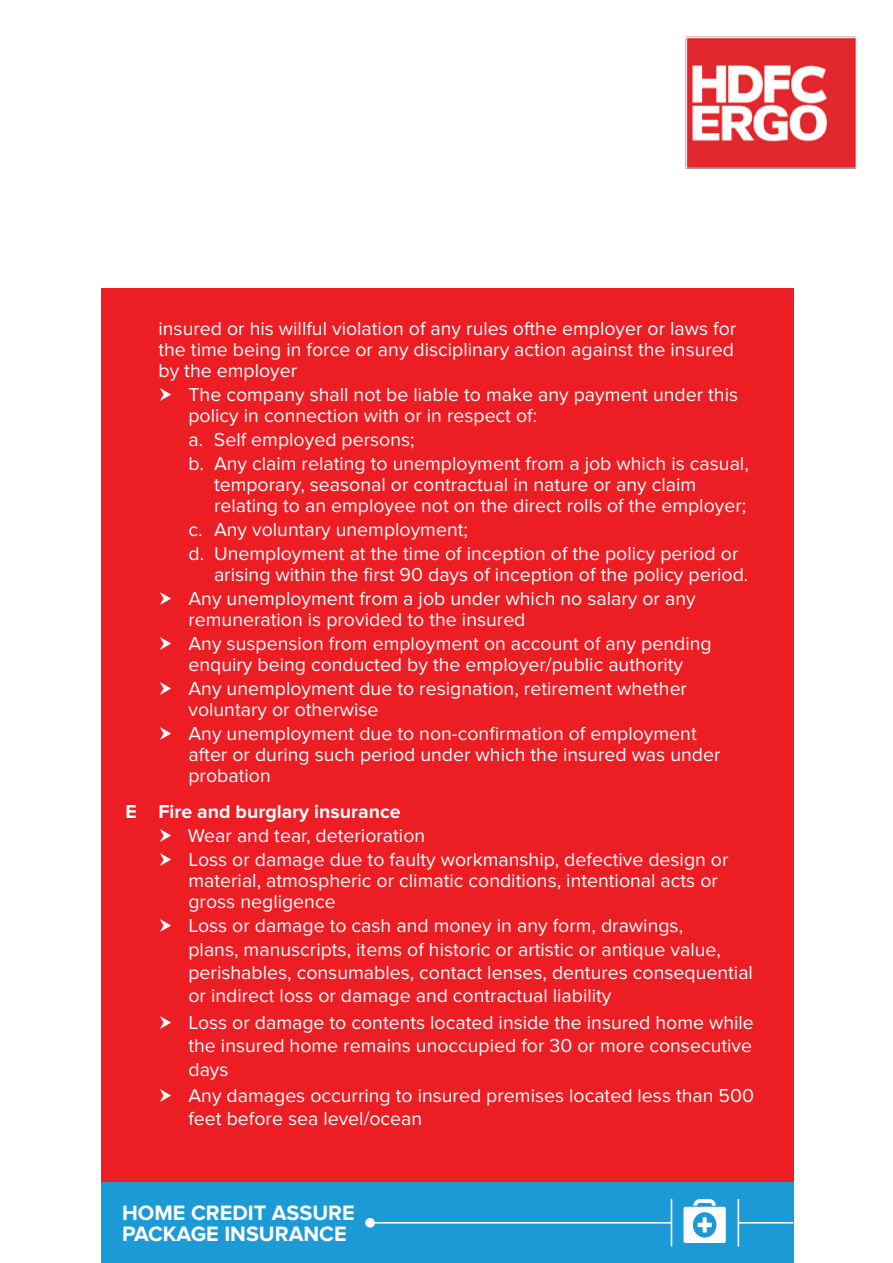
<style>
.page{position:relative;width:893px;height:1263px;background:#fff}
.page>*{position:absolute;margin:0;border:0;box-sizing:border-box;transform-origin:0 0}
.t1{font:700 21.6px/21.6px "Proxima Nova";color:#fff}
.t2{font:19.5px/24px "Proxima Nova";color:#fff}
.t3{font:700 19.5px "Proxima Nova";color:#fff}
</style>
<div class="page">
<div style="left:101px;top:288px;width:692px;height:894px;background:#ed1d24"></div>
<img style="left:685px;top:36px;width:173px;height:133px">
<div style="left:101px;top:1182px;width:692px;height:81px;background:#1c9ad6"></div>
<svg style="left:365px;top:1199px;width:428px;height:47px"></svg>
<p class="t2" style="left:158px;top:319px;width:579px;line-height:21px;text-align:justify">insured or his willful violation of any rules ofthe employer or laws for the time being in force or any disciplinary action against the insured by the employer</p>
<p class="t2" style="left:188px;top:385px;width:551px;line-height:21px">The company shall not be liable to make any payment under this policy in connection with or in respect of:</p>
<p class="t2" style="left:188px;top:428px;width:562px">a. Self employed persons;<br>b. Any claim relating to unemployment from a job which is casual,</p>
<p class="t2" style="left:214px;top:475px;width:534px;line-height:21px">temporary, seasonal or contractual in nature or any claim relating to an employee not on the direct rolls of the employer;</p>
<p class="t2" style="left:188px;top:518px;width:551px">c. Any voluntary unemployment;<br>d. Unemployment at the time of inception of the policy period or</p>
<p class="t2" style="left:188px;top:563px;width:561px;text-indent:26px">arising within the first 90 days of inception of the policy period.<br>Any unemployment from a job under which no salary or any</p>
<p class="t2" style="left:188px;top:608px;width:525px">remuneration is provided to the insured<br>Any suspension from employment on account of any pending</p>
<p class="t2" style="left:188px;top:653px;width:500px">enquiry being conducted by the employer/public authority<br>Any unemployment due to resignation, retirement whether</p>
<p class="t2" style="left:188px;top:698px;width:510px">voluntary or otherwise<br>Any unemployment due to non-confirmation of employment</p>
<p class="t2" style="left:188px;top:745px;width:533px;line-height:21px">after or during such period under which the insured was under probation</p>
<p class="t3" style="left:125px;top:800px;width:277px">E Fire and burglary insurance</p>
<p class="t2" style="left:188px;top:824px;width:542px">Wear and tear, deterioration<br>Loss or damage due to faulty workmanship, defective design or</p>
<p class="t2" style="left:188px;top:871px;width:531px;line-height:21px">material, atmospheric or climatic conditions, intentional acts or gross negligence</p>
<p class="t2" style="left:188px;top:914px;width:566px;line-height:23.4px">Loss or damage to cash and money in any form, drawings,<br>plans, manuscripts, items of historic or artistic or antique value, perishables, consumables, contact lenses, dentures consequential or indirect loss or damage and contractual liability</p>
<p class="t2" style="left:188px;top:1011px;width:567px;line-height:23.4px;text-align:justify">Loss or damage to contents located inside the insured home while the insured home remains unoccupied for 30 or more consecutive days</p>
<p class="t2" style="left:188px;top:1084px;width:567px;line-height:23.4px">Any damages occurring to insured premises located less than 500 feet before sea level/ocean</p>
<p class="t1" style="left:122px;top:1202px;width:234px">HOME CREDIT ASSURE<br>PACKAGE INSURANCE</p>
</div>
